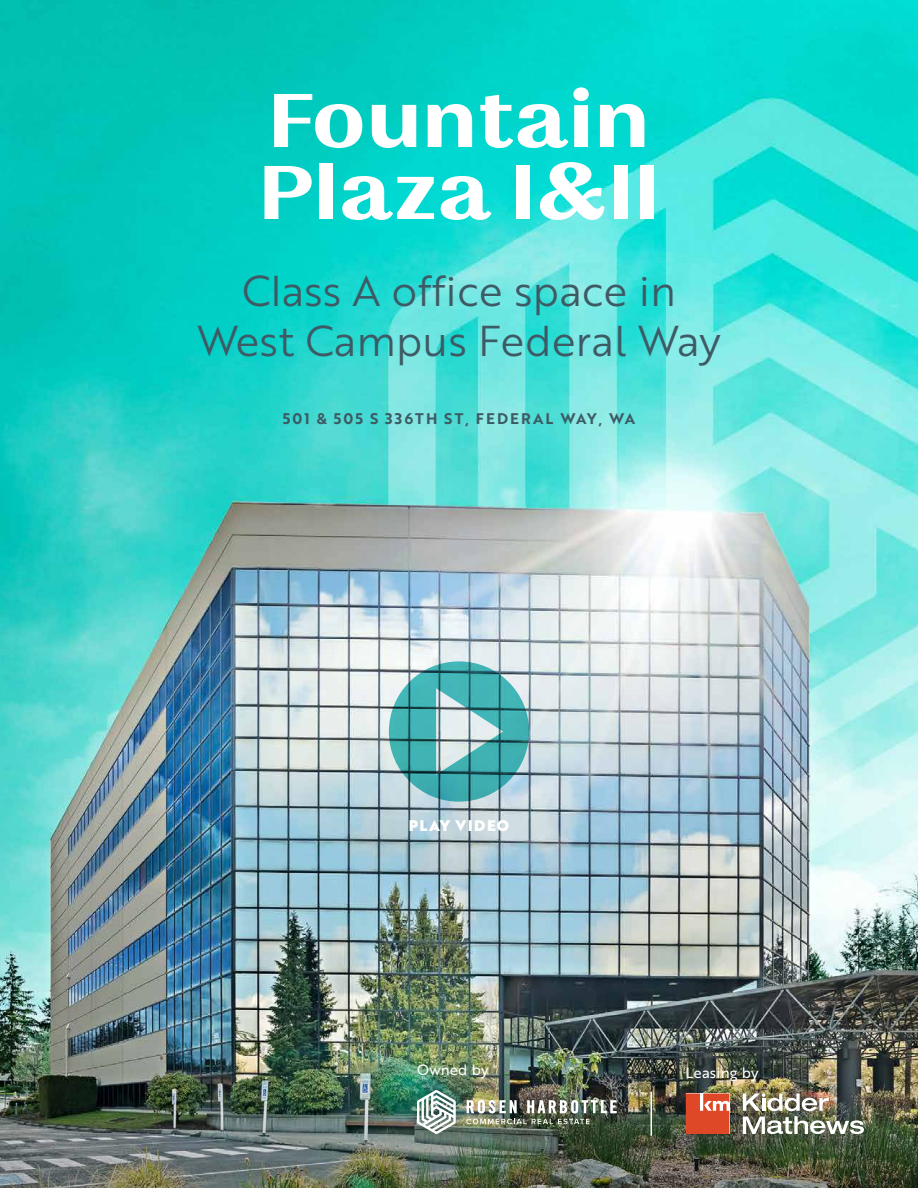
<style>
.page{position:relative;width:918px;height:1188px;background:#fff}
.page>*{position:absolute;margin:0;border:0;box-sizing:border-box;transform-origin:0 0}
.t1{font:500 90px/72px "Quilon";color:#fff}
.t2{font:42px/50.4px "Brother 1816 Book";color:#3e5a64;text-align:center}
.t3{font:15px "Brother 1816 Bold";letter-spacing:.14em;color:#3e5a64}
.t4{font:15px "Brother 1816 Black";letter-spacing:.1em;color:#fff}
.t5{font:14.55px "Brother 1816 Regular";letter-spacing:.01em;color:#fff}
</style>
<div class="page">
<img style="left:0;top:0;width:918px;height:1001px">
<img style="left:0;top:1001px;width:918px;height:187px">
<svg style="left:389px;top:661px;width:140px;height:141px;background:#70b7ba"></svg>
<img style="left:743px;top:1093px;width:121px;height:41px">
<svg style="left:686px;top:1093px;width:43px;height:41px;background:#e25e41"></svg>
<svg style="left:467px;top:1100px;width:50px;height:13px"></svg>
<svg style="left:527px;top:1100px;width:90px;height:13px"></svg>
<svg style="left:466px;top:1119px;width:124px;height:5px"></svg>
<svg style="left:417px;top:1090px;width:39px;height:44px"></svg>
<hr style="left:651px;top:1092px;width:1px;height:44px;background:#fff">
<h1 class="t1" style="left:258px;top:85px;width:403px">Fountain<br>Plaza I&amp;II</h1>
<p class="t2" style="left:197px;top:264px;width:525px">Class A office space in<br>West Campus Federal Way</p>
<p class="t3" style="left:283px;top:407px;width:354px">501 &amp; 505 S 336TH ST, FEDERAL WAY, WA</p>
<p class="t4" style="left:409px;top:814px;width:102px">PLAY VIDEO</p>
<p class="t5" style="left:417px;top:1059px;width:73px">Owned by</p>
<p class="t5" style="left:686px;top:1062px;width:74px">Leasing by</p>
</div>
